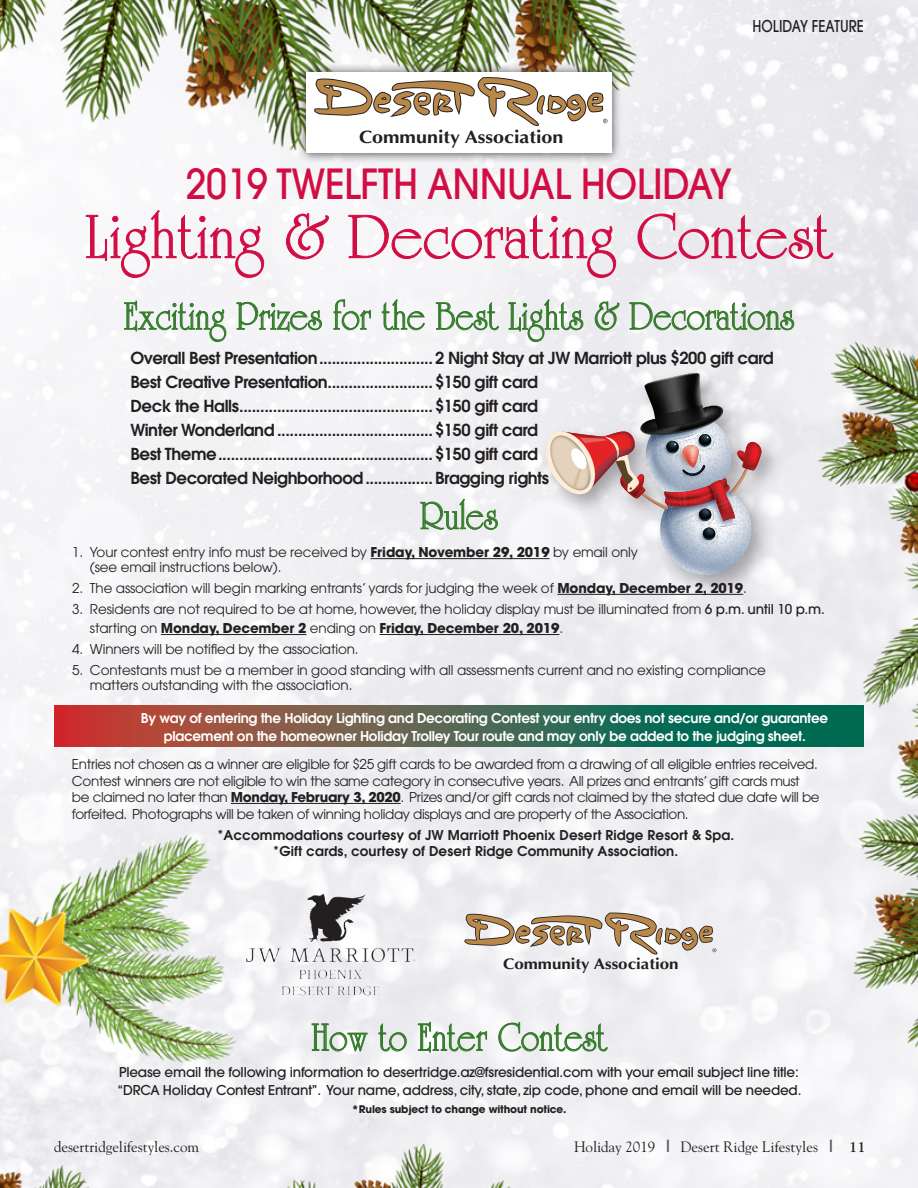
<style>
.page{position:relative;width:918px;height:1188px;background:#fff}
.page>*{position:absolute;margin:0;border:0;box-sizing:border-box;transform-origin:0 0}
.t1{font:66px "University Roman";letter-spacing:.01em;color:#d20d44}
.t2{font:41.25px "University Roman";color:#357b2b;scale:.91 1}
.t3{font:500 41.25px "Avant Garde";letter-spacing:-.01em;color:#d20d44;scale:.91 1}
.t4{font:700 18px "Optima";color:#231f20;scale:1.1 1}
.t5{font:600 16.5px/24px "Avant Garde";letter-spacing:-.025em;color:#231f20}
.t6{font:500 16.2px "Avant Garde";letter-spacing:.005em;color:#231f20;scale:.83 1}
.t7{font:700 15.45px "Optima";color:#231f20;scale:1.1 1}
.t8{font:15px "Goudy";letter-spacing:-.005em;color:#231f20}
.t9{font:700 15px "Goudy";color:#231f20}
.t10{font:13.5px/16.5px "Avant Garde";letter-spacing:-.025em;color:#231f20}
.t11{font:500 13.5px/18px "Avant Garde";letter-spacing:-.015em;color:#231f20}
.t12{font:600 13.5px/18px "Avant Garde";letter-spacing:-.02em;color:#fff;text-align:center}
.t13{font:600 13.5px/16.5px "Avant Garde";letter-spacing:.01em;color:#231f20;text-align:center}
.t14{font:700 10.5px "Avant Garde";letter-spacing:-.015em;color:#231f20}
.s1{font-weight:700}
.s2{font-weight:500}
.s3{font-family:"Goudy Heavyface";font-size:17.1px;color:#57585a}
</style>
<div class="page">
<img style="left:0;top:0;width:918px;height:1188px">
<svg style="left:86px;top:209px;width:178px;height:69px"></svg>
<svg style="left:286px;top:213px;width:43px;height:47px"></svg>
<svg style="left:348px;top:214px;width:268px;height:64px"></svg>
<svg style="left:637px;top:213px;width:197px;height:47px;background:#e8ced8"></svg>
<svg style="left:464px;top:913px;width:252px;height:43px"></svg>
<img style="left:307px;top:893px;width:47px;height:49px">
<div style="left:296px;top:62px;width:326px;height:101px;background:#231f20;opacity:.75"></div>
<div style="left:306px;top:72px;width:306px;height:81px;background:#fff"></div>
<svg style="left:314px;top:77px;width:294px;height:49px"></svg>
<svg style="left:311px;top:1023px;width:57px;height:29px"></svg>
<svg style="left:378px;top:1022px;width:29px;height:30px"></svg>
<svg style="left:418px;top:1022px;width:69px;height:31px"></svg>
<svg style="left:498px;top:1022px;width:110px;height:30px"></svg>
<svg style="left:54px;top:706px;width:810px;height:41px;background:#555e4c"></svg>
<hr style="left:371px;top:558px;width:179px;height:1px;background:#231f20">
<hr style="left:161px;top:634px;width:145px;height:1px;background:#231f20">
<hr style="left:379px;top:634px;width:180px;height:1px;background:#231f20">
<hr style="left:231px;top:803px;width:170px;height:1px;background:#231f20">
<svg style="left:124px;top:300px;width:103px;height:42px"></svg>
<svg style="left:236px;top:302px;width:86px;height:30px"></svg>
<svg style="left:333px;top:299px;width:38px;height:32px"></svg>
<svg style="left:381px;top:299px;width:44px;height:32px"></svg>
<svg style="left:436px;top:301px;width:63px;height:30px"></svg>
<svg style="left:508px;top:299px;width:76px;height:43px"></svg>
<svg style="left:594px;top:301px;width:26px;height:30px"></svg>
<svg style="left:629px;top:301px;width:166px;height:30px"></svg>
<svg style="left:420px;top:498px;width:78px;height:32px"></svg>
<div style="left:539px;top:366px;width:246px;height:232px;background:#231f20;opacity:.36"></div>
<svg style="left:543px;top:373px;width:220px;height:206px"></svg>
<h3 class="t4" style="left:359px;top:126px;width:187px">Community Association</h3>
<p class="t6" style="left:752px;top:16px;width:136px">HOLIDAY FEATURE</p>
<h2 class="t3" style="left:186px;top:159px;width:602px">2019 TWELFTH ANNUAL HOLIDAY</h2>
<h1 class="t1" style="left:86px;top:198px;width:747px">Lighting &amp; Decorating Contest</h1>
<h2 class="t2" style="left:124px;top:292px;width:738px">Exciting Prizes for the Best Lights &amp; Decorations</h2>
<p class="t5" style="left:130px;top:345px;width:645px">Overall Best Presentation...........................2 Night Stay at JW Marriott plus $200 gift card Best Creative Presentation.........................$150 gift card<br>Deck the Halls..............................................$150 gift card<br>Winter Wonderland .....................................$150 gift card<br>Best Theme...................................................$150 gift card<br>Best Decorated Neighborhood................Bragging rights</p>
<h2 class="t2" style="left:420px;top:492px;width:87px">Rules</h2>
<p class="t10" style="left:90px;top:545px;width:550px;line-height:15px;text-indent:-18px">1. Your contest entry info must be received by <span class="s1">Friday, November 29, 2019</span> by email only (see email instructions below).</p>
<p class="t10" style="left:72px;top:580px;width:676px">2. The association will begin marking entrants’ yards for judging the week of <span class="s1">Monday, December 2, 2019</span>.</p>
<p class="t10" style="left:90px;top:599px;width:736px;line-height:19.5px;text-indent:-18px">3. Residents are not required to be at home, however, the holiday display must be illuminated from <span class="s2">6 p.m. until 10 p.m. </span>starting on <span class="s1">Monday, December 2</span> ending on <span class="s1">Friday, December 20, 2019</span>.</p>
<p class="t10" style="left:72px;top:641px;width:288px">4. Winners will be notified by the association.</p>
<p class="t10" style="left:90px;top:662px;width:678px;line-height:15px;text-indent:-18px">5. Contestants must be a member in good standing with all assessments current and no existing compliance matters outstanding with the association.</p>
<p class="t12" style="left:141px;top:708px;width:689px">By way of entering the Holiday Lighting and Decorating Contest your entry does not secure and/or guarantee placement on the homeowner Holiday Trolley Tour route and may only be added to the judging sheet.</p>
<p class="t10" style="left:72px;top:756px;width:749px">Entries not chosen as a winner are eligible for $25 gift cards to be awarded from a drawing of all eligible entries received.<br>Contest winners are not eligible to win the same category in consecutive years. All prizes and entrants’ gift cards must be claimed no later than <span class="s1">Monday, February 3, 2020</span>. Prizes and/or gift cards not claimed by the stated due date will be forfeited. Photographs will be taken of winning holiday displays and are property of the Association.</p>
<p class="t13" style="left:217px;top:826px;width:518px">*Accommodations courtesy of JW Marriott Phoenix Desert Ridge Resort &amp; Spa. *Gift cards, courtesy of Desert Ridge Community Association.</p>
<p class="t7" style="left:503px;top:955px;width:161px">Community Association</p>
<h2 class="t2" style="left:311px;top:1013px;width:326px">How to Enter Contest</h2>
<p class="t11" style="left:118px;top:1064px;width:685px">Please email the following information to desertridge.az@fsresidential.com with your email subject line title: “DRCA Holiday Contest Entrant”. Your name, address, city, state, zip code, phone and email will be needed.</p>
<p class="t14" style="left:352px;top:1103px;width:216px">*Rules subject to change without notice.</p>
<p class="t8" style="left:54px;top:1137px;width:147px">desertridgelifestyles.com</p>
<p class="t8" style="left:574px;top:1137px;width:260px">Holiday 2019 <span class="s3">|</span> Desert Ridge Lifestyles <span class="s3">|</span></p>
<p class="t9" style="left:849px;top:1137px;width:18px">11</p>
</div>
